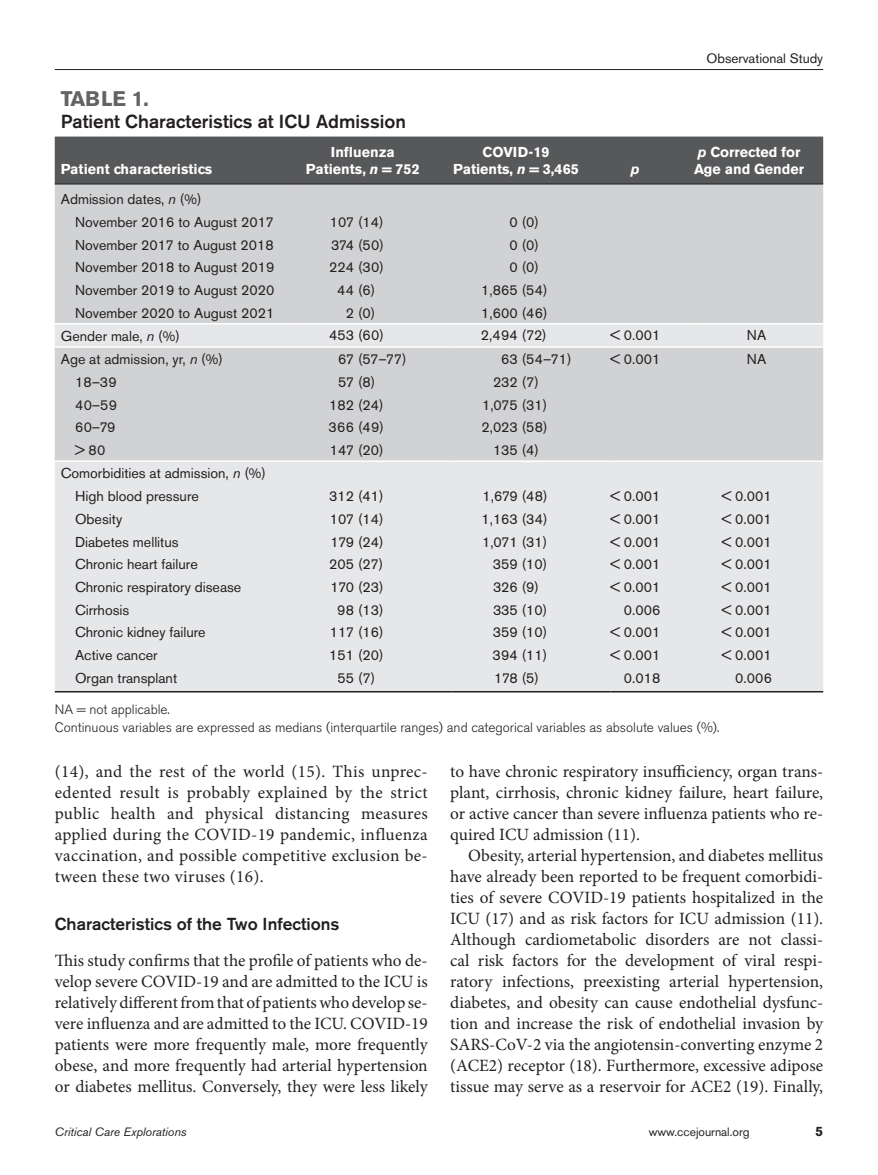
<style>
.page{position:relative;width:878px;height:1175px;background:#fff}
.page>*{position:absolute;margin:0;border:0;box-sizing:border-box;transform-origin:0 0}
.t1{font:700 21px "Akzidenz Grotesk BE";color:#636366}
.t2{font:500 18.75px "Akzidenz Grotesk BE";color:#231f20}
.t3{font:17.25px/21px "Minion Pro";color:#231f20;text-align:justify}
.t4{font:500 17.25px "Akzidenz Grotesk BE";color:#231f20}
.t5{font:14.25px/22.6px "Akzidenz Grotesk BE";color:#231f20}
.t6{font:700 14.25px/17.2px "Akzidenz Grotesk BE";color:#fff;text-align:center}
.t7{font:italic 700 14.25px "Akzidenz Grotesk BE";color:#fff}
.t8{font:300 13.5px/18px "Akzidenz Grotesk BE";color:#231f20}
.t9{font:13.5px "Akzidenz Grotesk BE";color:#231f20}
.t10{font:700 13.5px "Akzidenz Grotesk BE";color:#231f20}
.t11{font:italic 12px "Akzidenz Grotesk BE";color:#231f20}
.t12{font:12px "Akzidenz Grotesk BE";color:#231f20}
.s1{font-style:italic}
</style>
<div class="page">
<hr style="left:55px;top:69px;width:768px;height:1px;background:#231f20">
<div style="left:55px;top:136px;width:768px;height:48px;background:#57585a"></div>
<div style="left:55px;top:185px;width:768px;height:138px;background:#d1d2d4"></div>
<svg style="left:55px;top:324px;width:768px;height:367px;background:#dfe0e2"></svg>
<hr style="left:55px;top:184px;width:249px;height:1px;background:#231f20">
<hr style="left:304px;top:184px;width:147px;height:1px;background:#231f20">
<hr style="left:451px;top:184px;width:159px;height:1px;background:#231f20">
<hr style="left:610px;top:184px;width:80px;height:1px;background:#231f20">
<hr style="left:690px;top:184px;width:133px;height:1px;background:#231f20">
<hr style="left:55px;top:691px;width:249px;height:1px;background:#231f20">
<hr style="left:304px;top:691px;width:147px;height:1px;background:#231f20">
<hr style="left:451px;top:691px;width:159px;height:1px;background:#231f20">
<hr style="left:610px;top:691px;width:80px;height:1px;background:#231f20">
<hr style="left:690px;top:691px;width:133px;height:1px;background:#231f20">
<hr style="left:55px;top:346px;width:249px;height:2px;background:#fff">
<hr style="left:304px;top:346px;width:147px;height:2px;background:#fff">
<hr style="left:451px;top:346px;width:159px;height:2px;background:#fff">
<hr style="left:610px;top:346px;width:80px;height:2px;background:#fff">
<hr style="left:690px;top:346px;width:133px;height:2px;background:#fff">
<hr style="left:55px;top:460px;width:249px;height:2px;background:#fff">
<hr style="left:304px;top:460px;width:147px;height:2px;background:#fff">
<hr style="left:451px;top:460px;width:159px;height:2px;background:#fff">
<hr style="left:610px;top:460px;width:80px;height:2px;background:#fff">
<hr style="left:690px;top:460px;width:133px;height:2px;background:#fff">
<p class="t1" style="left:61px;top:86px;width:89px">TABLE 1.</p>
<p class="t2" style="left:61px;top:110px;width:346px">Patient Characteristics at ICU Admission</p>
<p class="t6" style="left:61px;top:161px;width:153px">Patient characteristics</p>
<p class="t6" style="left:306px;top:143px;width:115px">Influenza<br>Patients, <span class="s1">n</span> = 752</p>
<p class="t6" style="left:453px;top:143px;width:127px">COVID-19<br>Patients, <span class="s1">n</span> = 3,465</p>
<p class="t5" style="left:75px;top:188px;width:200px;text-indent:-14px">Admission dates, <span class="s1">n</span> (%)<br>November 2016 to August 2017</p>
<p class="t5" style="left:330px;top:211px;width:55px">107 (14)</p>
<p class="t5" style="left:509px;top:211px;width:31px">0 (0)</p>
<p class="t7" style="left:631px;top:161px;width:10px">p</p>
<p class="t9" style="left:706px;top:50px;width:118px">Observational Study</p>
<p class="t6" style="left:694px;top:143px;width:111px;text-align:left"><span class="s1">p</span> Corrected for<br>Age and Gender</p>
<p class="t5" style="left:75px;top:233px;width:200px">November 2017 to August 2018</p>
<p class="t5" style="left:331px;top:233px;width:54px">374 (50)</p>
<p class="t5" style="left:509px;top:233px;width:31px">0 (0)</p>
<p class="t5" style="left:75px;top:256px;width:201px">November 2018 to August 2019</p>
<p class="t5" style="left:329px;top:256px;width:56px">224 (30)</p>
<p class="t5" style="left:509px;top:256px;width:31px">0 (0)</p>
<p class="t5" style="left:75px;top:279px;width:201px">November 2019 to August 2020</p>
<p class="t5" style="left:337px;top:279px;width:40px">44 (6)</p>
<p class="t5" style="left:481px;top:279px;width:68px">1,865 (54)</p>
<p class="t5" style="left:75px;top:301px;width:201px">November 2020 to August 2021</p>
<p class="t5" style="left:346px;top:301px;width:31px">2 (0)</p>
<p class="t5" style="left:481px;top:301px;width:68px">1,600 (46)</p>
<p class="t5" style="left:61px;top:325px;width:121px">Gender male, <span class="s1">n</span> (%)</p>
<p class="t5" style="left:329px;top:324px;width:56px">453 (60)</p>
<p class="t5" style="left:481px;top:324px;width:67px">2,494 (72)</p>
<p class="t5" style="left:610px;top:324px;width:51px">&lt; 0.001</p>
<p class="t5" style="left:747px;top:324px;width:21px">NA</p>
<p class="t5" style="left:61px;top:348px;width:164px">Age at admission, yr, <span class="s1">n</span> (%)</p>
<p class="t5" style="left:338px;top:347px;width:70px">67 (57–77)</p>
<p class="t5" style="left:501px;top:347px;width:72px">63 (54–71)</p>
<p class="t5" style="left:610px;top:347px;width:51px">&lt; 0.001</p>
<p class="t5" style="left:747px;top:347px;width:21px">NA</p>
<p class="t5" style="left:75px;top:371px;width:43px">18–39</p>
<p class="t5" style="left:338px;top:371px;width:39px">57 (8)</p>
<p class="t5" style="left:493px;top:371px;width:48px">232 (7)</p>
<p class="t5" style="left:75px;top:393px;width:44px">40–59</p>
<p class="t5" style="left:329px;top:393px;width:56px">182 (24)</p>
<p class="t5" style="left:482px;top:393px;width:67px">1,075 (31)</p>
<p class="t5" style="left:75px;top:416px;width:42px">60–79</p>
<p class="t5" style="left:328px;top:416px;width:57px">366 (49)</p>
<p class="t5" style="left:481px;top:416px;width:68px">2,023 (58)</p>
<p class="t5" style="left:75px;top:439px;width:32px">&gt; 80</p>
<p class="t5" style="left:330px;top:439px;width:55px">147 (20)</p>
<p class="t5" style="left:493px;top:439px;width:48px">135 (4)</p>
<p class="t5" style="left:75px;top:462px;width:192px;text-indent:-14px">Comorbidities at admission, <span class="s1">n</span> (%)<br>High blood pressure</p>
<p class="t5" style="left:329px;top:485px;width:56px">312 (41)</p>
<p class="t5" style="left:482px;top:485px;width:67px">1,679 (48)</p>
<p class="t5" style="left:610px;top:485px;width:51px">&lt; 0.001</p>
<p class="t5" style="left:721px;top:485px;width:51px">&lt; 0.001</p>
<p class="t5" style="left:75px;top:507px;width:49px">Obesity</p>
<p class="t5" style="left:330px;top:507px;width:55px">107 (14)</p>
<p class="t5" style="left:481px;top:507px;width:68px">1,163 (34)</p>
<p class="t5" style="left:610px;top:507px;width:51px">&lt; 0.001</p>
<p class="t5" style="left:721px;top:507px;width:51px">&lt; 0.001</p>
<p class="t5" style="left:75px;top:530px;width:105px">Diabetes mellitus</p>
<p class="t5" style="left:330px;top:530px;width:55px">179 (24)</p>
<p class="t5" style="left:482px;top:530px;width:67px">1,071 (31)</p>
<p class="t5" style="left:610px;top:530px;width:51px">&lt; 0.001</p>
<p class="t5" style="left:721px;top:530px;width:51px">&lt; 0.001</p>
<p class="t5" style="left:75px;top:553px;width:124px">Chronic heart failure</p>
<p class="t5" style="left:329px;top:553px;width:56px">205 (27)</p>
<p class="t5" style="left:492px;top:553px;width:56px">359 (10)</p>
<p class="t5" style="left:610px;top:553px;width:51px">&lt; 0.001</p>
<p class="t5" style="left:721px;top:553px;width:51px">&lt; 0.001</p>
<p class="t5" style="left:75px;top:575px;width:168px">Chronic respiratory disease</p>
<p class="t5" style="left:330px;top:575px;width:55px">170 (23)</p>
<p class="t5" style="left:493px;top:575px;width:48px">326 (9)</p>
<p class="t5" style="left:610px;top:575px;width:51px">&lt; 0.001</p>
<p class="t5" style="left:721px;top:575px;width:51px">&lt; 0.001</p>
<p class="t5" style="left:75px;top:598px;width:56px">Cirrhosis</p>
<p class="t5" style="left:337px;top:598px;width:48px">98 (13)</p>
<p class="t5" style="left:493px;top:598px;width:56px">335 (10)</p>
<p class="t5" style="left:623px;top:598px;width:38px">0.006</p>
<p class="t5" style="left:721px;top:598px;width:51px">&lt; 0.001</p>
<p class="t5" style="left:75px;top:621px;width:132px">Chronic kidney failure</p>
<p class="t5" style="left:330px;top:621px;width:55px">117 (16)</p>
<p class="t5" style="left:492px;top:621px;width:56px">359 (10)</p>
<p class="t5" style="left:610px;top:621px;width:51px">&lt; 0.001</p>
<p class="t5" style="left:721px;top:621px;width:51px">&lt; 0.001</p>
<p class="t5" style="left:75px;top:643px;width:84px">Active cancer</p>
<p class="t5" style="left:329px;top:643px;width:56px">151 (20)</p>
<p class="t5" style="left:492px;top:643px;width:56px">394 (11)</p>
<p class="t5" style="left:610px;top:643px;width:51px">&lt; 0.001</p>
<p class="t5" style="left:721px;top:643px;width:51px">&lt; 0.001</p>
<p class="t5" style="left:75px;top:666px;width:104px">Organ transplant</p>
<p class="t5" style="left:337px;top:666px;width:39px">55 (7)</p>
<p class="t5" style="left:494px;top:666px;width:46px">178 (5)</p>
<p class="t5" style="left:623px;top:666px;width:38px">0.018</p>
<p class="t5" style="left:735px;top:666px;width:38px">0.006</p>
<p class="t8" style="left:55px;top:700px;width:666px">NA = not applicable.<br>Continuous variables are expressed as medians (interquartile ranges) and categorical variables as absolute values (%).</p>
<p class="t3" style="left:55px;top:761px;width:374px">(14), and the rest of the world (15). This unprec&shy;edented result is probably explained by the strict public health and physical distancing measures applied during the COVID-19 pandemic, influenza vaccination, and possible competitive exclusion be&shy;tween these two viruses (16).</p>
<p class="t4" style="left:55px;top:913px;width:286px">Characteristics of the Two Infections</p>
<p class="t3" style="left:55px;top:950px;width:374px">This study confirms that the profile of patients who de&shy;velop severe COVID-19 and are admitted to the ICU is relatively different from that of patients who develop se&shy;vere influenza and are admitted to the ICU. COVID-19 patients were more frequently male, more frequently obese, and more frequently had arterial hypertension or diabetes mellitus. Conversely, they were less likely</p>
<p class="t3" style="left:450px;top:761px;width:374px">to have chronic respiratory insufficiency, organ trans&shy;plant, cirrhosis, chronic kidney failure, heart failure, or active cancer than severe influenza patients who re&shy;quired ICU admission (11).</p>
<p class="t3" style="left:450px;top:845px;width:374px;text-indent:18px">Obesity, arterial hypertension, and diabetes mellitus have already been reported to be frequent comorbidi&shy;ties of severe COVID-19 patients hospitalized in the ICU (17) and as risk factors for ICU admission (11).<br>Although cardiometabolic disorders are not classi&shy;cal risk factors for the development of viral respi&shy;ratory infections, preexisting arterial hypertension, diabetes, and obesity can cause endothelial dysfunc&shy;tion and increase the risk of endothelial invasion by SARS-CoV-2 via the angiotensin-converting enzyme 2 (ACE2) receptor (18). Furthermore, excessive adipose tissue may serve as a reservoir for ACE2 (19). Finally,</p>
<p class="t11" style="left:55px;top:1125px;width:133px">Critical Care Explorations</p>
<p class="t12" style="left:648px;top:1125px;width:102px">www.ccejournal.org</p>
<p class="t10" style="left:815px;top:1123px;width:9px">5</p>
</div>
